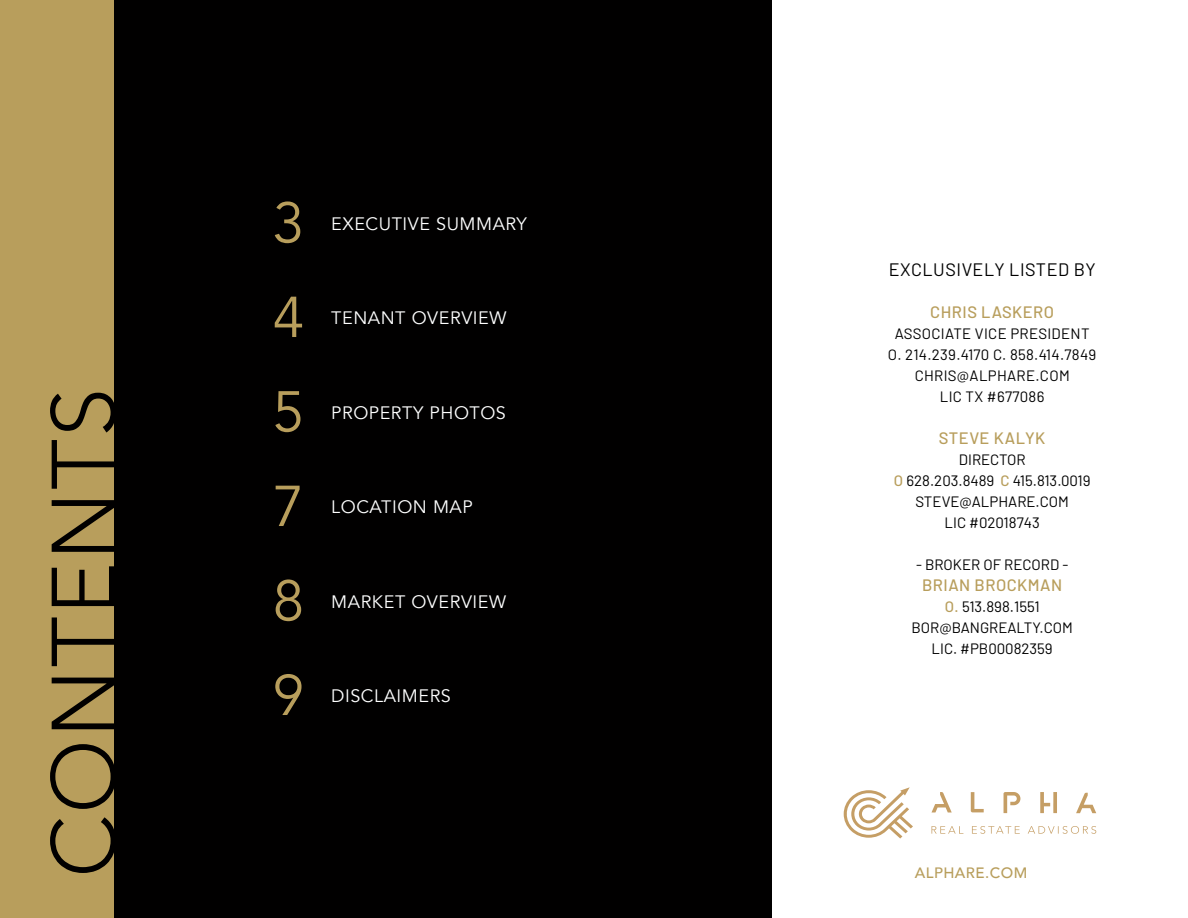
<style>
.page{position:relative;width:1188px;height:918px;background:#fff}
.page>*{position:absolute;margin:0;border:0;box-sizing:border-box;transform-origin:0 0}
.t1{font:300 88.5px "Avenir";letter-spacing:.02em;color:#010000}
.t2{font:57px "Avenir";color:#b89e5c}
.t3{font:18px "Avenir";letter-spacing:.03em;color:#fff}
.t4{font:18px "Barlow";letter-spacing:.03em;color:#010000}
.t5{font:500 16.5px "Barlow";letter-spacing:.03em;color:#b89e5c}
.t6{font:15px/21px "Barlow";letter-spacing:.015em;color:#010000;text-align:center}
.t7{font:15px/21px "Barlow";color:#000;text-align:center}
.t8{font:500 15px "Avenir";letter-spacing:.03em;color:#b89e5c}
.s1{font-weight:500;color:#b89e5c}
</style>
<div class="page">
<div style="left:114px;top:0;width:658px;height:918px;background:#010000"></div>
<div style="left:0;top:0;width:114px;height:918px;background:#b89e5c"></div>
<svg style="left:844px;top:787px;width:69px;height:52px"></svg>
<svg style="left:932px;top:792px;width:164px;height:42px"></svg>
<h1 class="t1" style="left:31px;top:878px;width:491px;rotate:-90deg">CONTENTS</h1>
<h2 class="t2" style="left:273px;top:189px;width:33px">3</h2>
<h2 class="t2" style="left:273px;top:283px;width:33px">4</h2>
<h2 class="t2" style="left:273px;top:378px;width:33px">5</h2>
<h2 class="t2" style="left:273px;top:472px;width:33px">7</h2>
<h2 class="t2" style="left:273px;top:567px;width:33px">8</h2>
<h2 class="t2" style="left:273px;top:661px;width:33px">9</h2>
<p class="t3" style="left:331px;top:213px;width:197px">EXECUTIVE SUMMARY</p>
<p class="t3" style="left:331px;top:307px;width:177px">TENANT OVERVIEW</p>
<p class="t3" style="left:331px;top:402px;width:176px">PROPERTY PHOTOS</p>
<p class="t3" style="left:331px;top:496px;width:143px">LOCATION MAP</p>
<p class="t3" style="left:331px;top:591px;width:176px">MARKET OVERVIEW</p>
<p class="t3" style="left:331px;top:685px;width:121px">DISCLAIMERS</p>
<p class="t4" style="left:889px;top:257px;width:209px">EXCLUSIVELY LISTED BY</p>
<p class="t5" style="left:930px;top:300px;width:125px">CHRIS LASKERO</p>
<p class="t6" style="left:888px;top:322px;width:210px">ASSOCIATE VICE PRESIDENT<br>O. 214.239.4170 C. 858.414.7849<br>CHRIS@ALPHARE.COM<br>LIC TX #677086</p>
<p class="t5" style="left:939px;top:426px;width:108px">STEVE KALYK</p>
<p class="t7" style="left:894px;top:448px;width:198px">DIRECTOR<br><span class="s1">O</span> 628.203.8489 <span class="s1">C</span> 415.813.0019<br>STEVE@ALPHARE.COM<br>LIC #02018743</p>
<p class="t6" style="left:916px;top:553px;width:154px">- BROKER OF RECORD -</p>
<p class="t5" style="left:922px;top:573px;width:142px">BRIAN BROCKMAN</p>
<p class="t6" style="left:912px;top:595px;width:163px"><span class="s1">O.</span> 513.898.1551<br>BOR@BANGREALTY.COM<br>LIC. #PB00082359</p>
<p class="t8" style="left:915px;top:859px;width:114px">ALPHARE.COM</p>
</div>
